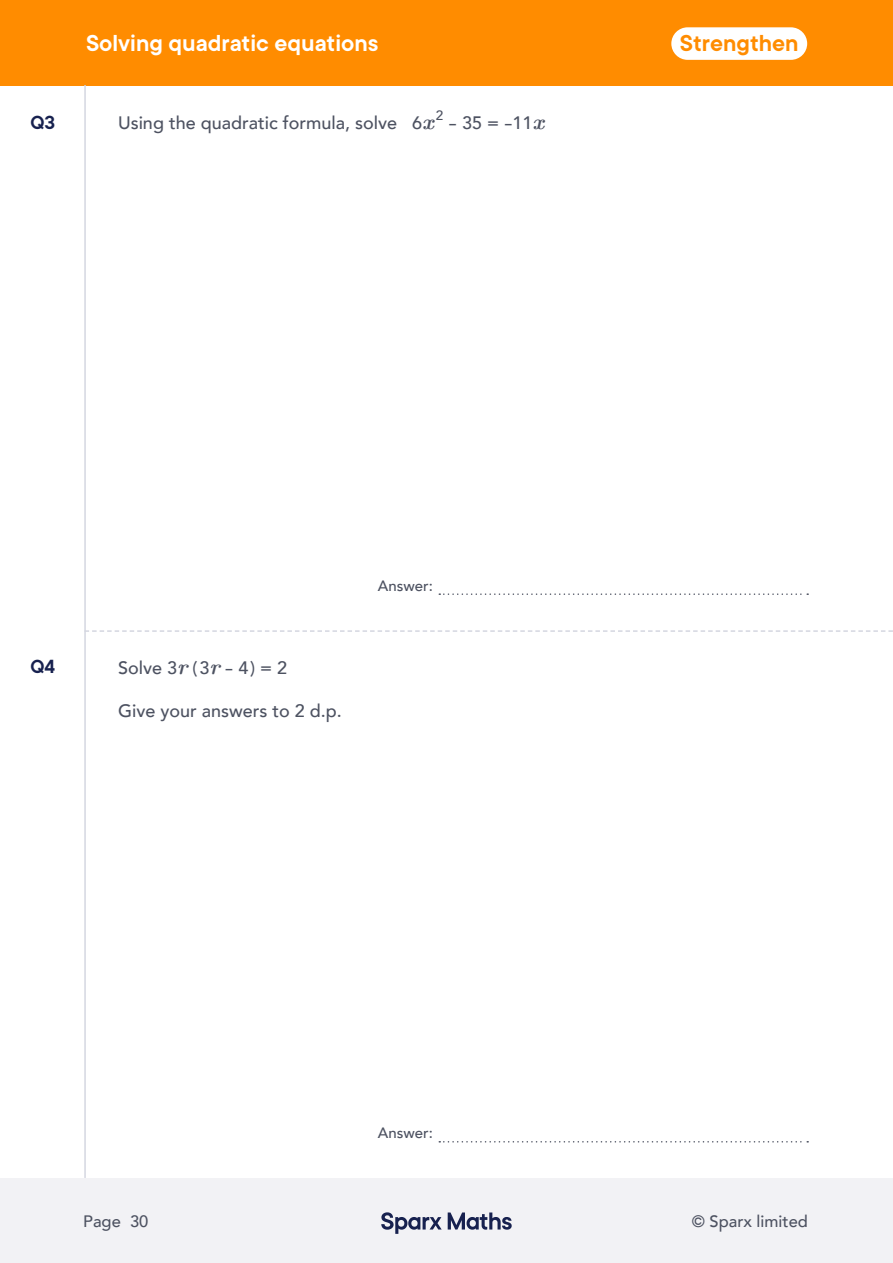
<style>
.page{position:relative;width:893px;height:1263px;background:#fff}
.page>*{position:absolute;margin:0;border:0;box-sizing:border-box;transform-origin:0 0}
.t1{font:600 25.5px "TT Commons";color:#fff}
.t2{font:600 25.5px "TT Commons";color:#ff8c00}
.t3{font:600 21px "TT Commons";color:#17214f}
.t4{font:500 18px "Avenir";color:#4d5261}
.t5{font:500 16.5px "Avenir";color:#4d5261}
.t6{font:500 15px "Avenir";color:#4d5261}
.s1{font-family:"CMU Serif";font-weight:700;font-style:italic;font-size:21px}
</style>
<div class="page">
<div style="left:0;top:1178px;width:893px;height:85px;background:#f2f2f5"></div>
<svg style="left:381px;top:1212px;width:61px;height:22px"></svg>
<svg style="left:448px;top:1212px;width:64px;height:18px"></svg>
<div style="left:0;top:0;width:893px;height:85px;background:#ff8c00"></div>
<div style="left:671px;top:27px;width:136px;height:33px;background:#fff;border-radius:16px"></div>
<hr style="left:84px;top:85px;width:2px;height:1093px;background:#d4d6e0">
<svg style="left:86px;top:630px;width:807px;height:2px"></svg>
<svg style="left:439px;top:593px;width:369px;height:2px"></svg>
<svg style="left:439px;top:1141px;width:369px;height:1px"></svg>
<p class="t3" style="left:30px;top:111px;width:26px">Q3</p>
<h1 class="t1" style="left:86px;top:29px;width:294px">Solving quadratic equations</h1>
<h1 class="t2" style="left:680px;top:29px;width:120px">Strengthen</h1>
<p class="t4" style="left:118px;top:107px;width:428px">Using the quadratic formula, solve 6<span class="s1">x</span><sup>2</sup> - 35 = -11<span class="s1">x</span></p>
<p class="t3" style="left:31px;top:655px;width:26px">Q4</p>
<p class="t4" style="left:118px;top:652px;width:171px">Solve 3<span class="s1">r</span> (3<span class="s1">r</span> - 4) = 2</p>
<p class="t4" style="left:118px;top:695px;width:225px">Give your answers to 2 d.p.</p>
<p class="t6" style="left:378px;top:572px;width:57px">Answer:</p>
<p class="t6" style="left:378px;top:1120px;width:57px">Answer:</p>
<p class="t5" style="left:83px;top:1206px;width:67px">Page 30</p>
<p class="t5" style="left:692px;top:1206px;width:118px">© Sparx limited</p>
</div>
